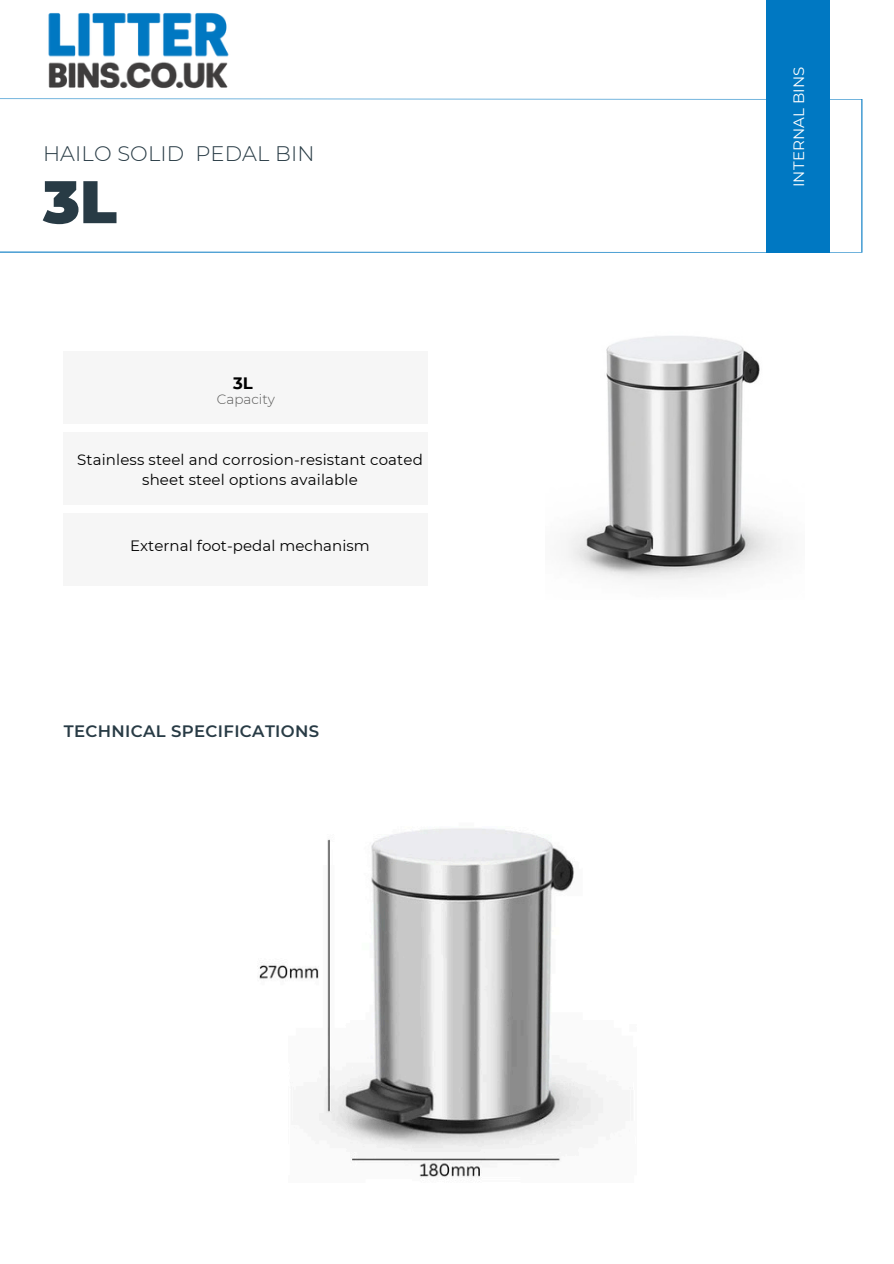
<style>
.page{position:relative;width:894px;height:1264px;background:#fff}
.page>*{position:absolute;margin:0;border:0;box-sizing:border-box;transform-origin:0 0}
.t1{font:900 60px "Montserrat";color:#283b45}
.t2{font:300 21px "Montserrat";letter-spacing:.005em;color:#283b45}
.t3{font:600 16.5px "Montserrat";letter-spacing:.02em;color:#283b45}
.t4{font:700 16.5px "Montserrat";color:#000}
.t5{font:15px/20.2px "Montserrat";letter-spacing:.01em;color:#000;text-align:center}
.t6{font:15px "Montserrat";letter-spacing:.01em;color:#fff}
.t7{font:300 13.5px "Montserrat";color:#575756}
</style>
<div class="page">
<svg style="left:0;top:98px;width:862px;height:155px"></svg>
<div style="left:765px;top:0;width:64px;height:252px;background:#0078c2"></div>
<div style="left:64px;top:352px;width:363px;height:72px;background:#f6f6f6"></div>
<div style="left:64px;top:433px;width:363px;height:72px;background:#f6f6f6"></div>
<div style="left:64px;top:514px;width:363px;height:72px;background:#f6f6f6"></div>
<img style="left:48px;top:13px;width:181px;height:76px">
<img style="left:568px;top:336px;width:215px;height:245px">
<img style="left:259px;top:828px;width:345px;height:350px">
<h4 class="t2" style="left:43px;top:140px;width:273px">HAILO SOLID PEDAL BIN</h4>
<h3 class="t1" style="left:43px;top:165px;width:75px">3L</h3>
<h5 class="t4" style="left:233px;top:373px;width:21px">3L</h5>
<p class="t7" style="left:217px;top:391px;width:60px">Capacity</p>
<p class="t5" style="left:77px;top:449px;width:347px">Stainless steel and corrosion-resistant coated sheet steel options available</p>
<h3 class="t5" style="left:130px;top:535px;width:241px">External foot-pedal mechanism</h3>
<h5 class="t3" style="left:64px;top:721px;width:257px">TECHNICAL SPECIFICATIONS</h5>
<p class="t6" style="left:789px;top:187px;width:122px;rotate:-90deg">INTERNAL BINS</p>
</div>
